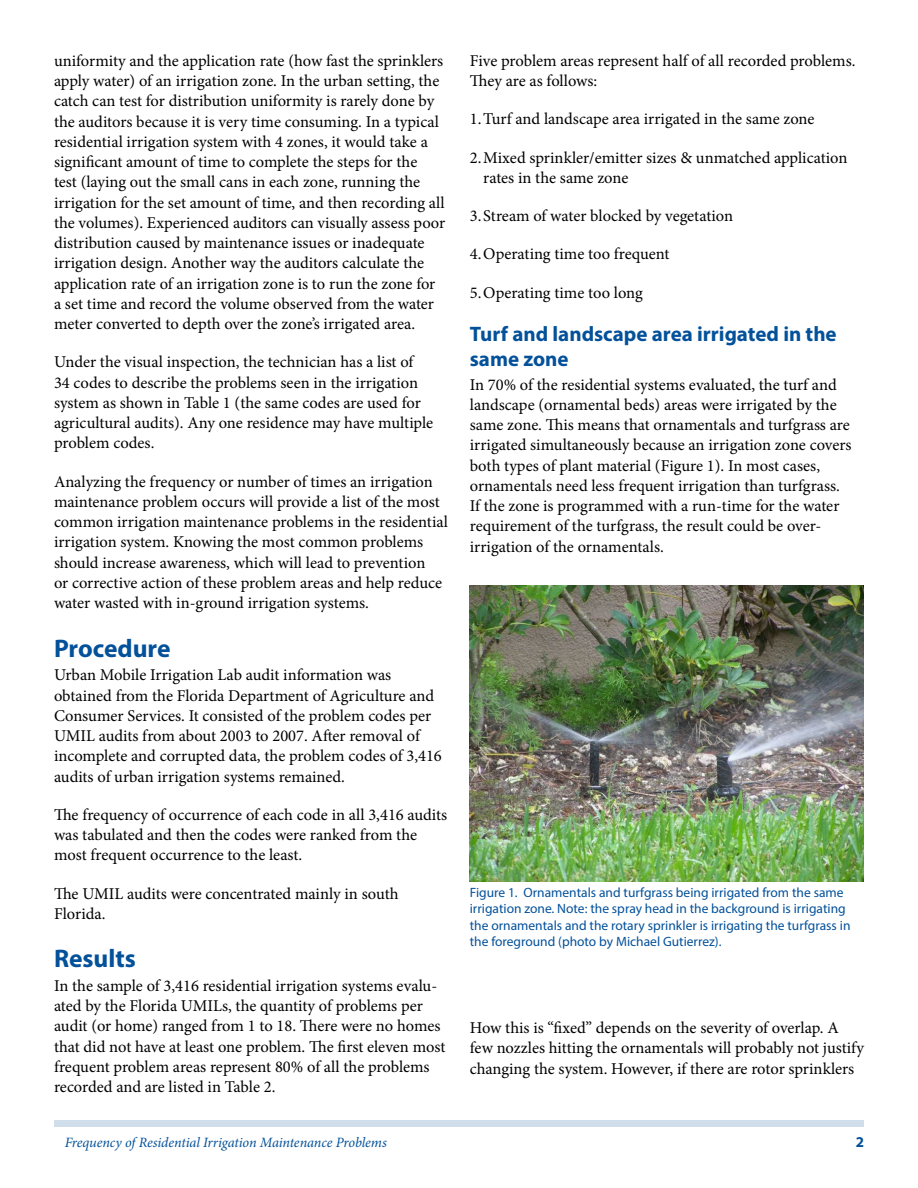
<style>
.page{position:relative;width:918px;height:1188px;background:#fff}
.page>*{position:absolute;margin:0;border:0;box-sizing:border-box;transform-origin:0 0}
.t1{font:700 25.5px "Myriad Pro";color:#03519a}
.t2{font:700 21px/25.2px "Myriad Pro";color:#03519a}
.t3{font:16.5px/20.2px "Minion Pro";color:#000}
.t4{font:700 15px "Myriad Pro";color:#03519a}
.t5{font:italic 14.25px "Minion Pro";letter-spacing:-.01em;color:#03519a}
.t6{font:13.5px/16.5px "Myriad Pro";color:#03519a}
</style>
<div class="page">
<div style="left:54px;top:1120px;width:810px;height:7px;background:#d0ddea"></div>
<img style="left:470px;top:585px;width:394px;height:296px">
<p class="t3" style="left:54px;top:51px;width:393px">uniformity and the application rate (how fast the sprinklers apply water) of an irrigation zone. In the urban setting, the catch can test for distribution uniformity is rarely done by the auditors because it is very time consuming. In a typical residential irrigation system with 4 zones, it would take a significant amount of time to complete the steps for the<br>test (laying out the small cans in each zone, running the irrigation for the set amount of time, and then recording all the volumes). Experienced auditors can visually assess poor distribution caused by maintenance issues or inadequate irrigation design. Another way the auditors calculate the application rate of an irrigation zone is to run the zone for a set time and record the volume observed from the water meter converted to depth over the zone’s irrigated area.</p>
<p class="t3" style="left:54px;top:352px;width:381px">Under the visual inspection, the technician has a list of 34 codes to describe the problems seen in the irrigation system as shown in Table 1 (the same codes are used for agricultural audits). Any one residence may have multiple problem codes.</p>
<p class="t3" style="left:54px;top:471px;width:396px">Analyzing the frequency or number of times an irrigation maintenance problem occurs will provide a list of the most common irrigation maintenance problems in the residential irrigation system. Knowing the most common problems should increase awareness, which will lead to prevention<br>or corrective action of these problem areas and help reduce water wasted with in-ground irrigation systems.</p>
<h1 class="t1" style="left:54px;top:632px;width:118px">Procedure</h1>
<p class="t3" style="left:54px;top:665px;width:389px">Urban Mobile Irrigation Lab audit information was obtained from the Florida Department of Agriculture and Consumer Services. It consisted of the problem codes per UMIL audits from about 2003 to 2007. After removal of incomplete and corrupted data, the problem codes of 3,416 audits of urban irrigation systems remained.</p>
<p class="t3" style="left:54px;top:804px;width:395px">The frequency of occurrence of each code in all 3,416 audits was tabulated and then the codes were ranked from the most frequent occurrence to the least.</p>
<p class="t3" style="left:54px;top:883px;width:346px">The UMIL audits were concentrated mainly in south<br>Florida.</p>
<h1 class="t1" style="left:54px;top:942px;width:83px">Results</h1>
<p class="t3" style="left:54px;top:976px;width:393px">In the sample of 3,416 residential irrigation systems evalu&shy;ated by the Florida UMILs, the quantity of problems per audit (or home) ranged from 1 to 18. There were no homes that did not have at least one problem. The first eleven most frequent problem areas represent 80% of all the problems recorded and are listed in Table 2.</p>
<p class="t3" style="left:470px;top:51px;width:387px">Five problem areas represent half of all recorded problems.<br>They are as follows:</p>
<p class="t3" style="left:470px;top:109px;width:346px">1.Turf and landscape area irrigated in the same zone</p>
<p class="t3" style="left:483px;top:147px;width:366px;text-indent:-13px">2.Mixed sprinkler/emitter sizes &amp; unmatched application rates in the same zone</p>
<p class="t3" style="left:470px;top:206px;width:265px">3.Stream of water blocked by vegetation</p>
<p class="t3" style="left:470px;top:244px;width:201px">4.Operating time too frequent</p>
<p class="t3" style="left:470px;top:282px;width:175px">5.Operating time too long</p>
<p class="t2" style="left:470px;top:321px;width:368px">Turf and landscape area irrigated in the same zone</p>
<p class="t3" style="left:470px;top:374px;width:383px">In 70% of the residential systems evaluated, the turf and landscape (ornamental beds) areas were irrigated by the same zone. This means that ornamentals and turfgrass are irrigated simultaneously because an irrigation zone covers both types of plant material (Figure 1). In most cases, ornamentals need less frequent irrigation than turfgrass.<br>If the zone is programmed with a run-time for the water requirement of the turfgrass, the result could be over&shy;irrigation of the ornamentals.</p>
<p class="t6" style="left:470px;top:884px;width:382px">Figure 1. Ornamentals and turfgrass being irrigated from the same irrigation zone. Note: the spray head in the background is irrigating the ornamentals and the rotary sprinkler is irrigating the turfgrass in the foreground (photo by Michael Gutierrez).</p>
<p class="t3" style="left:470px;top:1018px;width:396px">How this is “fixed” depends on the severity of overlap. A few nozzles hitting the ornamentals will probably not justify changing the system. However, if there are rotor sprinklers</p>
<p class="t5" style="left:65px;top:1133px;width:324px">Frequency of Residential Irrigation Maintenance Problems</p>
<p class="t4" style="left:856px;top:1133px;width:10px">2</p>
</div>
